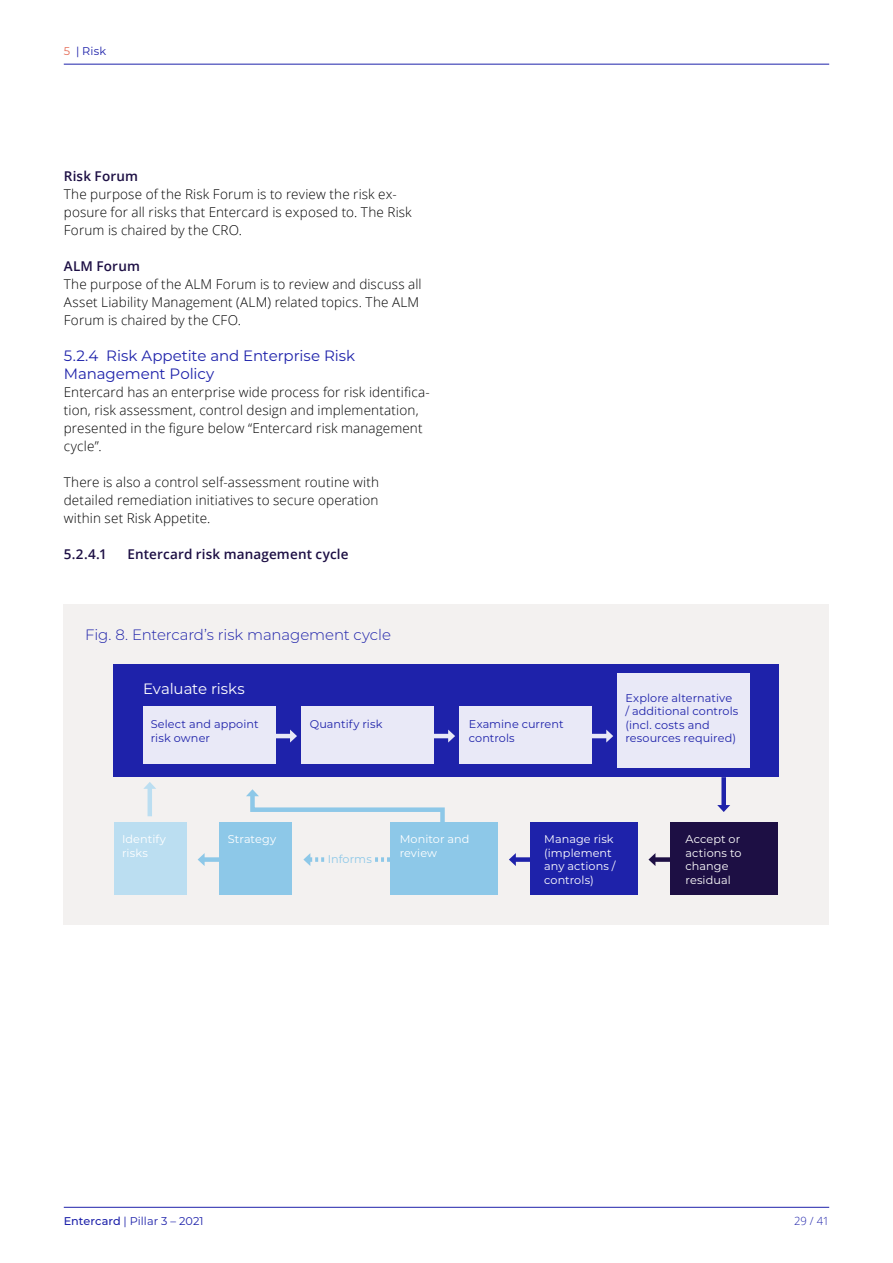
<style>
.page{position:relative;width:893px;height:1263px;background:#fff}
.page>*{position:absolute;margin:0;border:0;box-sizing:border-box;transform-origin:0 0}
.t1{font:15px/18px "Montserrat";letter-spacing:-.005em;color:#1e22aa}
.t2{font:300 15px "Montserrat";letter-spacing:-.01em;color:#1e22aa}
.t3{font:15px "Montserrat";letter-spacing:-.01em;color:#fff}
.t4{font:300 13.5px/18px "Open Sans";letter-spacing:.01em;color:#000}
.t5{font:600 13.5px "Open Sans";letter-spacing:.01em;color:#1d0f44}
.t6{font:11.25px/13.5px "Montserrat";letter-spacing:.005em;color:#1e22aa}
.t7{font:11.25px/13.5px "Montserrat";letter-spacing:.005em;color:#fff}
.t8{font:11.25px "Montserrat";letter-spacing:.005em;color:#8dc8e8}
.t9{font:300 11.25px "Open Sans";color:#1e22aa}
.s1{color:#e56a54}
.s2{font-weight:500}
</style>
<div class="page">
<hr style="left:64px;top:1207px;width:765px;height:1px;background:#1e22aa">
<hr style="left:64px;top:64px;width:765px;height:1px;background:#1e22aa">
<div style="left:64px;top:605px;width:765px;height:320px;background:#f3f1f0"></div>
<div style="left:114px;top:664px;width:665px;height:113px;background:#1e22aa"></div>
<div style="left:143px;top:706px;width:132px;height:57px;background:#e9e9f7"></div>
<div style="left:301px;top:706px;width:132px;height:57px;background:#e9e9f7"></div>
<div style="left:459px;top:706px;width:133px;height:57px;background:#e9e9f7"></div>
<div style="left:618px;top:673px;width:132px;height:95px;background:#e9e9f7"></div>
<div style="left:670px;top:823px;width:107px;height:72px;background:#1d0f44"></div>
<div style="left:531px;top:823px;width:107px;height:72px;background:#1e22aa"></div>
<div style="left:390px;top:823px;width:107px;height:72px;background:#8dc8e8"></div>
<div style="left:219px;top:823px;width:73px;height:72px;background:#8dc8e8"></div>
<div style="left:114px;top:823px;width:72px;height:72px;background:#bbdef1"></div>
<hr style="left:275px;top:734px;width:16px;height:4px;background:#e9e9f7">
<svg style="left:290px;top:729px;width:7px;height:13px"></svg>
<hr style="left:433px;top:734px;width:16px;height:4px;background:#e9e9f7">
<svg style="left:448px;top:729px;width:7px;height:13px"></svg>
<hr style="left:592px;top:734px;width:15px;height:4px;background:#e9e9f7">
<svg style="left:606px;top:729px;width:7px;height:13px"></svg>
<div style="left:654px;top:857px;width:16px;height:5px;background:#1d0f44"></div>
<svg style="left:648px;top:853px;width:7px;height:13px"></svg>
<div style="left:515px;top:857px;width:16px;height:5px;background:#1e22aa"></div>
<svg style="left:509px;top:853px;width:7px;height:13px"></svg>
<div style="left:203px;top:857px;width:16px;height:5px;background:#8dc8e8"></div>
<svg style="left:198px;top:853px;width:7px;height:13px"></svg>
<hr style="left:148px;top:788px;width:4px;height:28px;background:#bbdef1">
<svg style="left:143px;top:782px;width:13px;height:7px"></svg>
<svg style="left:303px;top:853px;width:87px;height:13px"></svg>
<div style="left:721px;top:777px;width:5px;height:29px;background:#1e22aa"></div>
<svg style="left:717px;top:805px;width:13px;height:7px"></svg>
<div style="left:325px;top:852px;width:49px;height:18px;background:#f3f1f0"></div>
<svg style="left:246px;top:789px;width:201px;height:34px"></svg>
<p class="t6" style="left:64px;top:44px;width:44px"><span class="s1">5</span> | Risk</p>
<p class="t5" style="left:64px;top:167px;width:76px">Risk Forum</p>
<p class="t4" style="left:64px;top:185px;width:349px">The purpose of the Risk Forum is to review the risk ex&shy;posure for all risks that Entercard is exposed to. The Risk<br>Forum is chaired by the CRO.</p>
<p class="t5" style="left:64px;top:257px;width:78px">ALM Forum</p>
<p class="t4" style="left:64px;top:275px;width:359px">The purpose of the ALM Forum is to review and discuss all<br>Asset Liability Management (ALM) related topics. The ALM<br>Forum is chaired by the CFO.</p>
<p class="t1" style="left:64px;top:346px;width:293px">5.2.4 Risk Appetite and Enterprise Risk<br>Management Policy</p>
<p class="t4" style="left:64px;top:383px;width:368px">Entercard has an enterprise wide process for risk identifica&shy;tion, risk assessment, control design and implementation, presented in the figure below “Entercard risk management cycle”.</p>
<p class="t4" style="left:64px;top:473px;width:317px;text-align:justify">There is also a control self-assessment routine with detailed remediation initiatives to secure operation within set Risk Appetite.</p>
<p class="t5" style="left:64px;top:545px;width:45px">5.2.4.1</p>
<p class="t5" style="left:128px;top:545px;width:222px">Entercard risk management cycle</p>
<p class="t2" style="left:85px;top:625px;width:307px">Fig. 8. Entercard’s risk management cycle</p>
<p class="t3" style="left:143px;top:679px;width:103px">Evaluate risks</p>
<p class="t6" style="left:151px;top:717px;width:109px">Select and appoint risk owner</p>
<p class="t6" style="left:310px;top:717px;width:74px">Quantify risk</p>
<p class="t6" style="left:469px;top:717px;width:96px">Examine current controls</p>
<p class="t6" style="left:625px;top:691px;width:115px">Explore alternative / additional controls (incl. costs and resources required)</p>
<p class="t7" style="left:122px;top:832px;width:46px">Identify</p>
<p class="t7" style="left:228px;top:832px;width:50px">Strategy</p>
<p class="t7" style="left:122px;top:845px;width:27px">risks</p>
<p class="t8" style="left:328px;top:851px;width:46px">Informs</p>
<p class="t7" style="left:400px;top:832px;width:71px">Monitor and review</p>
<p class="t7" style="left:544px;top:832px;width:73px">Manage risk (implement any actions / controls)</p>
<p class="t7" style="left:686px;top:832px;width:58px">Accept or actions to change residual</p>
<p class="t6" style="left:64px;top:1214px;width:141px"><span class="s2">Entercard</span> | Pillar 3 – 2021</p>
<p class="t9" style="left:794px;top:1213px;width:37px">29 / 41</p>
</div>
